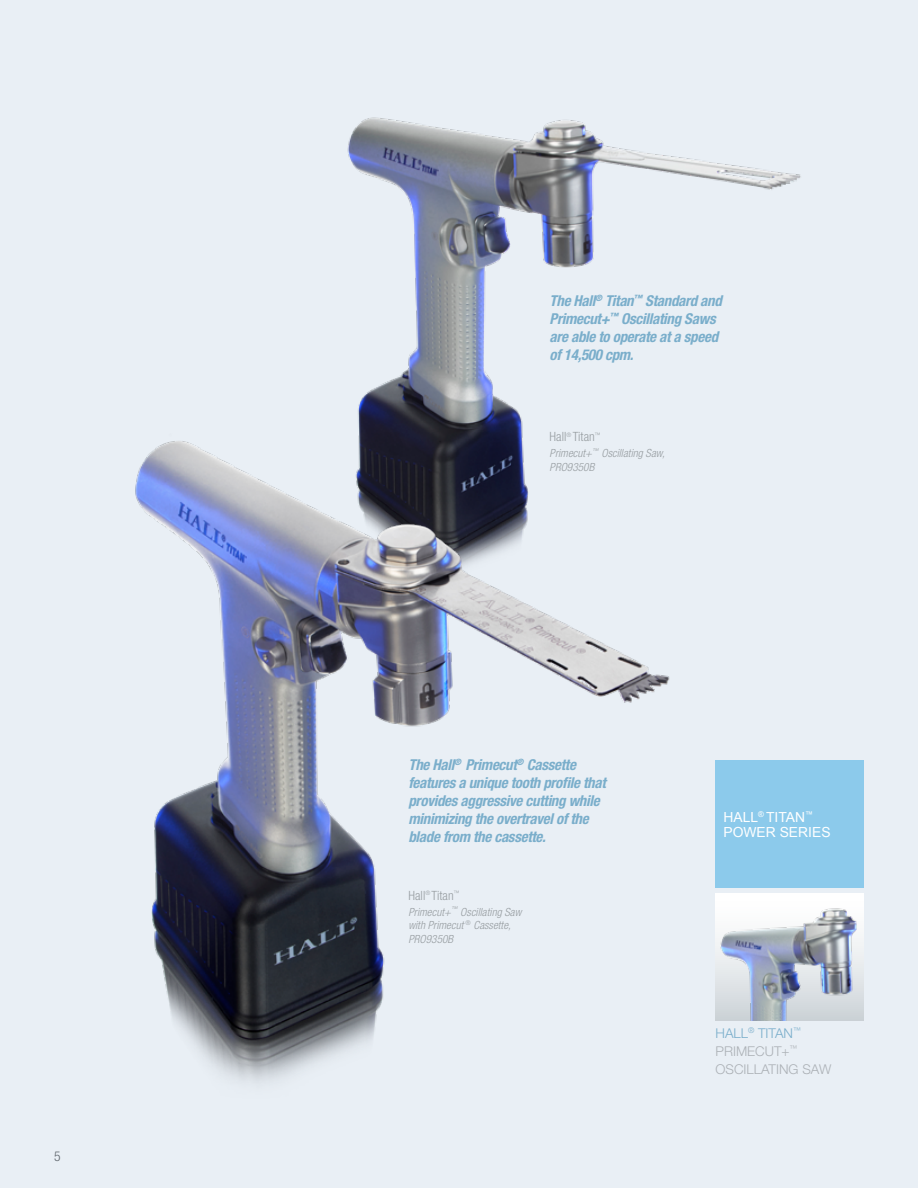
<style>
.page{position:relative;width:918px;height:1188px;background:#e9eff5}
.page>*{position:absolute;margin:0;border:0;box-sizing:border-box;transform-origin:0 0}
.t1{font:italic 700 condensed 15px/18px "Helvetica Neue LT Std";letter-spacing:-.02em;color:#7aaecb}
.t2{font:13.8px/14.7px "Arial";color:#fff}
.t3{font:300 13.5px/18px "Helvetica Neue LT Std";color:#acb1b6}
.t4{font:300 condensed 13.5px "Helvetica Neue LT Std";color:#676c71}
.t5{font:300 condensed 12.75px "Helvetica Neue LT Std";letter-spacing:.005em;color:#979da1}
.t6{font:italic 300 condensed 11.25px/13.5px "Helvetica Neue LT Std";letter-spacing:.005em;color:#979da1}
.s1{color:#7aaecb}
</style>
<div class="page">
<div style="left:716px;top:760px;width:148px;height:128px;background:#8ccaeb"></div>
<div style="left:716px;top:893px;width:148px;height:128px;background:#fefefe"></div>
<img style="left:716px;top:908px;width:148px;height:113px">
<img style="left:347px;top:117px;width:454px;height:270px">
<img style="left:135px;top:387px;width:535px;height:696px">
<p class="t4" style="left:54px;top:1148px;width:8px">5</p>
<p class="t1" style="left:550px;top:292px;width:174px">The Hall<sup>®</sup> Titan<sup>™</sup> Standard and<br>Primecut+<sup>™</sup> Oscillating Saws are able to operate at a speed of 14,500 cpm.</p>
<p class="t5" style="left:550px;top:430px;width:53px">Hall<sup>®</sup> Titan<sup>™</sup></p>
<p class="t6" style="left:550px;top:447px;width:117px">Primecut+<sup>™</sup> Oscillating Saw,<br>PRO9350B</p>
<p class="t1" style="left:408px;top:756px;width:199px">The Hall<sup>®</sup> Primecut<sup>®</sup> Cassette features a unique tooth profile that provides aggressive cutting while minimizing the overtravel of the blade from the cassette.</p>
<p class="t5" style="left:408px;top:888px;width:53px">Hall<sup>®</sup> Titan<sup>™</sup></p>
<p class="t6" style="left:408px;top:905px;width:114px">Primecut+<sup>™</sup> Oscillating Saw with Primecut <sup>®</sup> Cassette,<br>PRO9350B</p>
<p class="t2" style="left:723px;top:810px;width:109px">HALL<sup>®</sup> TITAN<sup>™<br></sup>POWER SERIES</p>
<p class="t3" style="left:716px;top:1024px;width:118px"><span class="s1">HALL</span><sup>®</sup> <span class="s1">TITAN</span><sup>™<br></sup>PRIMECUT+<sup>™<br></sup>OSCILLATING SAW</p>
</div>
